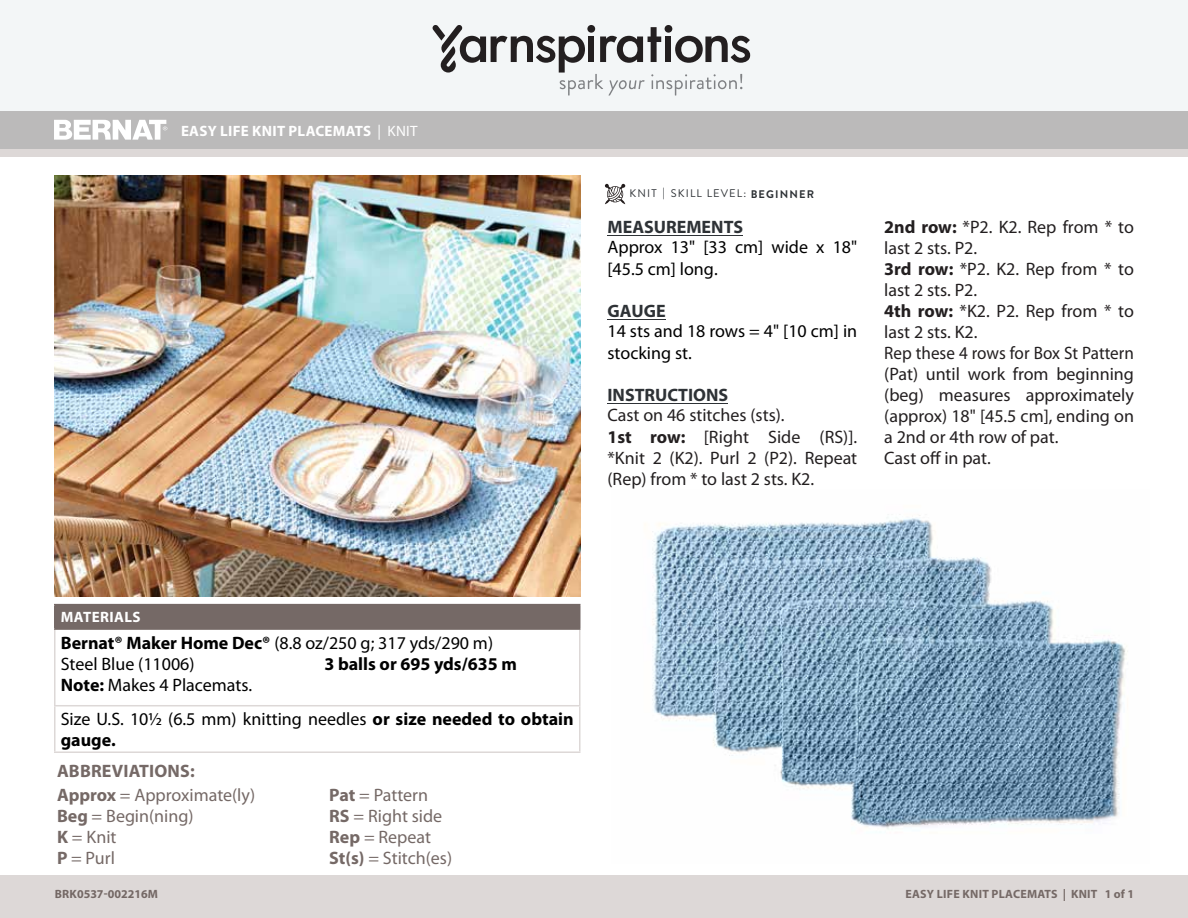
<style>
.page{position:relative;width:1188px;height:918px;background:#fff}
.page>*{position:absolute;margin:0;border:0;box-sizing:border-box;transform-origin:0 0}
.t1{font:18px/21px "Myriad Pro";color:#231f20}
.t2{font:18px/21px "Myriad Pro";color:#000}
.t3{font:18px/21px "Myriad Pro";color:#756966}
.t4{font:700 18px/23.2px "Myriad Pro";letter-spacing:.01em;color:#756966}
.t5{font:700 18px "Myriad Pro";color:#000}
.Pattern_Title{font:700 15px "Myriad Pro";letter-spacing:.02em;color:#fff}
.t6{font:700 12px "Myriad Pro";letter-spacing:.02em;color:#746865}
.t7{font:700 12px "Myriad Pro";letter-spacing:.02em;color:#756966}
.t8{font:700 12px "Myriad Pro";color:#746865}
.t9{font:11.1px "Brandon Grotesque";letter-spacing:.1em;color:#2d3135}
.s1{font-weight:400}
.s2{font-weight:700}
.s3{font-weight:700;color:#2e3236}
</style>
<div class="page">
<div style="left:0;top:111px;width:1188px;height:38px;background:#bababa"></div>
<div style="left:0;top:0;width:1188px;height:111px;background:#f3f6f7"></div>
<svg style="left:433px;top:25px;width:318px;height:71px"></svg>
<div style="left:0;top:874px;width:1188px;height:44px;background:#ddd8d7"></div>
<div style="left:0;top:149px;width:1188px;height:8px;background:#ddd8d7"></div>
<div style="left:55px;top:605px;width:525px;height:24px;background:#756966"></div>
<hr style="left:54px;top:630px;width:2px;height:75px;background:#ddd8d7">
<hr style="left:579px;top:630px;width:1px;height:75px;background:#ddd8d7">
<hr style="left:54px;top:705px;width:526px;height:1px;background:#ddd8d7">
<hr style="left:54px;top:706px;width:2px;height:45px;background:#ddd8d7">
<hr style="left:579px;top:706px;width:1px;height:45px;background:#ddd8d7">
<hr style="left:54px;top:751px;width:526px;height:2px;background:#ddd8d7">
<hr style="left:54px;top:604px;width:526px;height:1px;background:#756966">
<hr style="left:54px;top:605px;width:2px;height:23px;background:#756966">
<hr style="left:54px;top:628px;width:526px;height:2px;background:#756966">
<img style="left:54px;top:175px;width:526px;height:421px">
<img style="left:652px;top:515px;width:476px;height:314px">
<svg style="left:54px;top:120px;width:113px;height:20px"></svg>
<hr style="left:608px;top:403px;width:120px;height:1px;background:#2e3236">
<hr style="left:608px;top:319px;width:58px;height:1px;background:#2e3236">
<hr style="left:608px;top:235px;width:135px;height:1px;background:#2e3236">
<svg style="left:605px;top:184px;width:20px;height:20px"></svg>
<p class="Pattern_Title" style="left:181px;top:121px;width:238px">EASY LIFE KNIT PLACEMATS <span class="s1">| KNIT</span></p>
<p class="Pattern_Title" style="left:181px;top:121px;width:177px">TURBAN TWIS HAT <span class="s1">| KNIT</span></p>
<p class="t9" style="left:630px;top:186px;width:186px">KNIT <span class="s2">|</span> SKILL LEVEL: <span class="s2">BEGINNER</span></p>
<p class="t2" style="left:608px;top:216px;width:251px"><span class="s3">MEASUREMENTS<br></span>Approx 13" [33 cm] wide x 18" [45.5 cm] long.</p>
<p class="t2" style="left:608px;top:300px;width:251px"><span class="s3">GAUGE<br></span>14 sts and 18 rows = 4" [10 cm] in stocking st.</p>
<p class="t1" style="left:608px;top:384px;width:251px"><span class="s3">INSTRUCTIONS<br></span>Cast on 46 stitches (sts).<br><span class="s2">1st row:</span> [Right Side (RS)]. *Knit 2 (K2). Purl 2 (P2). Repeat (Rep) from * to last 2 sts. K2.</p>
<p class="t1" style="left:884px;top:216px;width:251px"><span class="s2">2nd row:</span> *P2. K2. Rep from * to last 2 sts. P2.<br><span class="s2">3rd row:</span> *P2. K2. Rep from * to last 2 sts. P2.<br><span class="s2">4th row:</span> *K2. P2. Rep from * to last 2 sts. K2.<br>Rep these 4 rows for Box St Pattern (Pat) until work from beginning (beg) measures approximately (approx) 18" [45.5 cm], ending on a 2nd or 4th row of pat.<br>Cast off in pat.</p>
<p class="Pattern_Title" style="left:61px;top:607px;width:81px">MATERIALS</p>
<p class="t2" style="left:61px;top:632px;width:434px"><span class="s2">Bernat® Maker Home Dec®</span> (8.8 oz/250 g; 317 yds/290 m)<br>Steel Blue (11006)</p>
<p class="t5" style="left:324px;top:652px;width:194px">3 balls or 695 yds/635 m</p>
<p class="t2" style="left:61px;top:667px;width:514px;line-height:34.7px"><span class="s2">Note:</span> Makes 4 Placemats.<br>Size U.S. 10½ (6.5 mm) knitting needles <span class="s2">or size needed to obtain</span></p>
<p class="t5" style="left:61px;top:728px;width:56px">gauge.</p>
<p class="t4" style="left:57px;top:759px;width:200px">ABBREVIATIONS:<br>Approx <span class="s1">= Approximate(ly)</span></p>
<p class="t3" style="left:57px;top:805px;width:138px"><span class="s2">Beg</span> = Begin(ning)<br><span class="s2">K</span> = Knit<br><span class="s2">P</span> = Purl</p>
<p class="t8" style="left:55px;top:886px;width:105px">BRK0537-002216M</p>
<p class="t3" style="left:329px;top:784px;width:124px"><span class="s2">Pat</span> = Pattern<br><span class="s2">RS</span> = Right side<br><span class="s2">Rep</span> = Repeat<br><span class="s2">St(s)</span> = Stitch(es)</p>
<p class="t7" style="left:906px;top:886px;width:230px">EASY LIFE KNIT PLACEMATS | KNIT 1 of 1</p>
<p class="t6" style="left:846px;top:887px;width:246px">GRANNY STRAWBERRY DISHCLOTH | <span class="s1">CROCHE</span></p>
</div>
